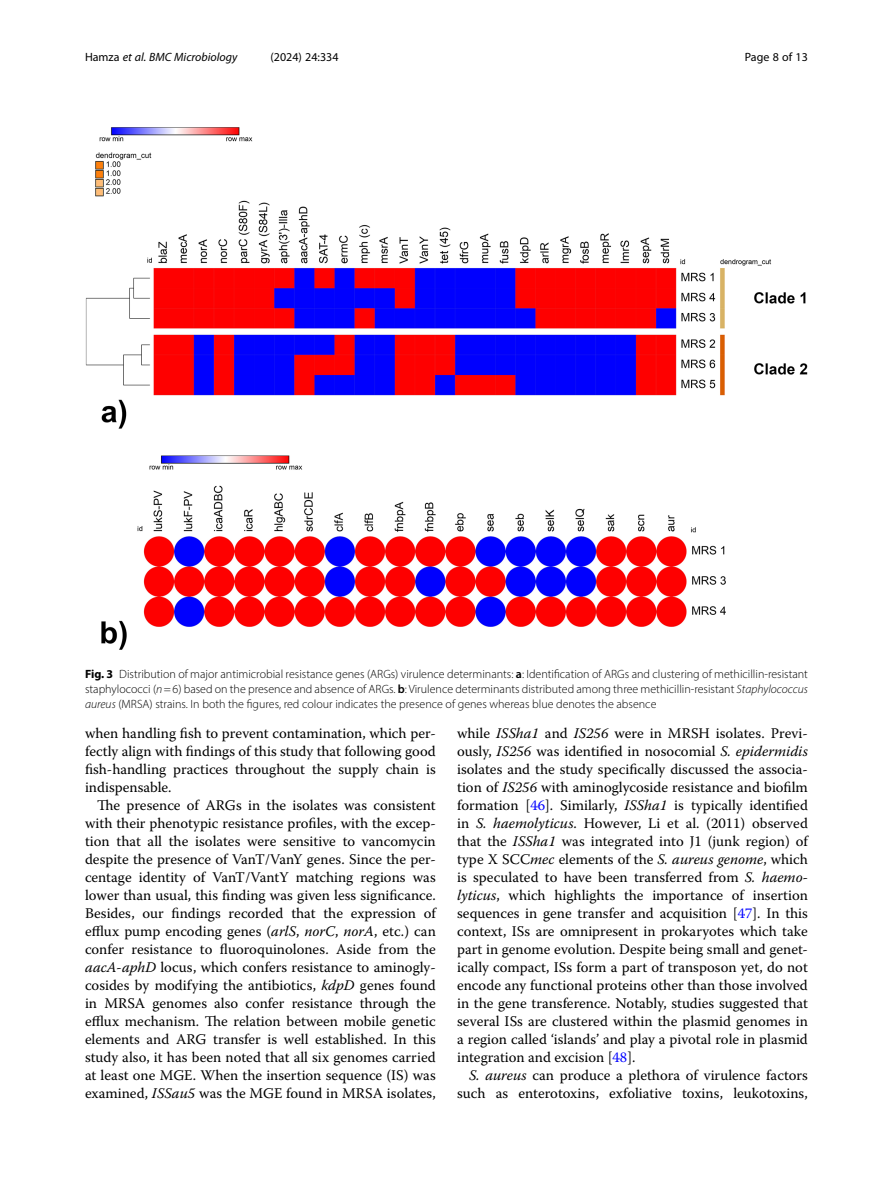
<style>
.page{position:relative;width:893px;height:1191px;background:#fff}
.page>*{position:absolute;margin:0;border:0;box-sizing:border-box;transform-origin:0 0}
.Body_Text_Indent{font:14.7px/18px "Warnock Pro";color:#000;text-align:justify}
.Figure_Caption{font:300 12px/15px "Myriad Pro";color:#000;text-align:justify}
.t1{font:italic 12px "Myriad Pro";color:#000}
.t2{font:12px "Myriad Pro";color:#000}
.s1{font-style:normal}
.s2{font-weight:700}
.s3{font-weight:600}
.s4{font-style:italic}
.s5{color:#00f}
</style>
<div class="page">
<img style="left:85px;top:127px;width:723px;height:523px">
<p class="t1" style="left:85px;top:50px;width:154px"><span class="s1">Hamza</span> et al. BMC Microbiology</p>
<p class="t2" style="left:270px;top:50px;width:70px">(2024) 24:334</p>
<p class="t2" style="left:745px;top:50px;width:65px">Page 8 of 13</p>
<p class="Figure_Caption" style="left:85px;top:666px;width:724px"><span class="s2">Fig. 3</span> Distribution of major antimicrobial resistance genes (ARGs) virulence determinants: <span class="s3">a</span>: Identification of ARGs and clustering of methicillin-resistant staphylococci (<span class="s4">n</span>=6) based on the presence and absence of ARGs. <span class="s3">b</span>: Virulence determinants distributed among three methicillin-resistant <span class="s4">Staphylococcus aureus</span> (MRSA) strains. In both the figures, red colour indicates the presence of genes whereas blue denotes the absence</p>
<p class="Body_Text_Indent" style="left:85px;top:724px;width:352px">when handling fish to prevent contamination, which per&shy;fectly align with findings of this study that following good fish-handling practices throughout the supply chain is indispensable.</p>
<p class="Body_Text_Indent" style="left:85px;top:796px;width:352px;text-indent:12px">The presence of ARGs in the isolates was consistent with their phenotypic resistance profiles, with the excep&shy;tion that all the isolates were sensitive to vancomycin despite the presence of VanT/VanY genes. Since the per&shy;centage identity of VanT/VantY matching regions was lower than usual, this finding was given less significance.<br>Besides, our findings recorded that the expression of efflux pump encoding genes (<span class="s4">arlS</span>, <span class="s4">norC</span>, <span class="s4">norA</span>, etc.) can confer resistance to fluoroquinolones. Aside from the <span class="s4">aacA-aphD</span> locus, which confers resistance to aminogly&shy;cosides by modifying the antibiotics, <span class="s4">kdpD</span> genes found in MRSA genomes also confer resistance through the efflux mechanism. The relation between mobile genetic elements and ARG transfer is well established. In this study also, it has been noted that all six genomes carried at least one MGE. When the insertion sequence (IS) was examined, <span class="s4">ISSau5</span> was the MGE found in MRSA isolates,</p>
<p class="Body_Text_Indent" style="left:457px;top:724px;width:352px">while <span class="s4">ISSha1</span> and <span class="s4">IS256</span> were in MRSH isolates. Previ&shy;ously, <span class="s4">IS256</span> was identified in nosocomial <span class="s4">S. epidermidis </span>isolates and the study specifically discussed the associa&shy;tion of <span class="s4">IS256</span> with aminoglycoside resistance and biofilm formation [<span class="s5">46</span>]. Similarly, <span class="s4">ISSha1</span> is typically identified in <span class="s4">S. haemolyticus</span>. However, Li et al. (2011) observed that the <span class="s4">ISSha1</span> was integrated into J1 (junk region) of type X SCC<span class="s4">mec</span> elements of the <span class="s4">S. aureus genome</span>, which is speculated to have been transferred from <span class="s4">S. haemo&shy;lyticus</span>, which highlights the importance of insertion sequences in gene transfer and acquisition [<span class="s5">47</span>]. In this context, ISs are omnipresent in prokaryotes which take part in genome evolution. Despite being small and genet&shy;ically compact, ISs form a part of transposon yet, do not encode any functional proteins other than those involved in the gene transference. Notably, studies suggested that several ISs are clustered within the plasmid genomes in a region called ‘islands’ and play a pivotal role in plasmid integration and excision [<span class="s5">48</span>].</p>
<p class="Body_Text_Indent" style="left:457px;top:1066px;width:352px;text-align:right"><span class="s4">S. aureus</span> can produce a plethora of virulence factors such as enterotoxins, exfoliative toxins, leukotoxins,</p>
</div>
